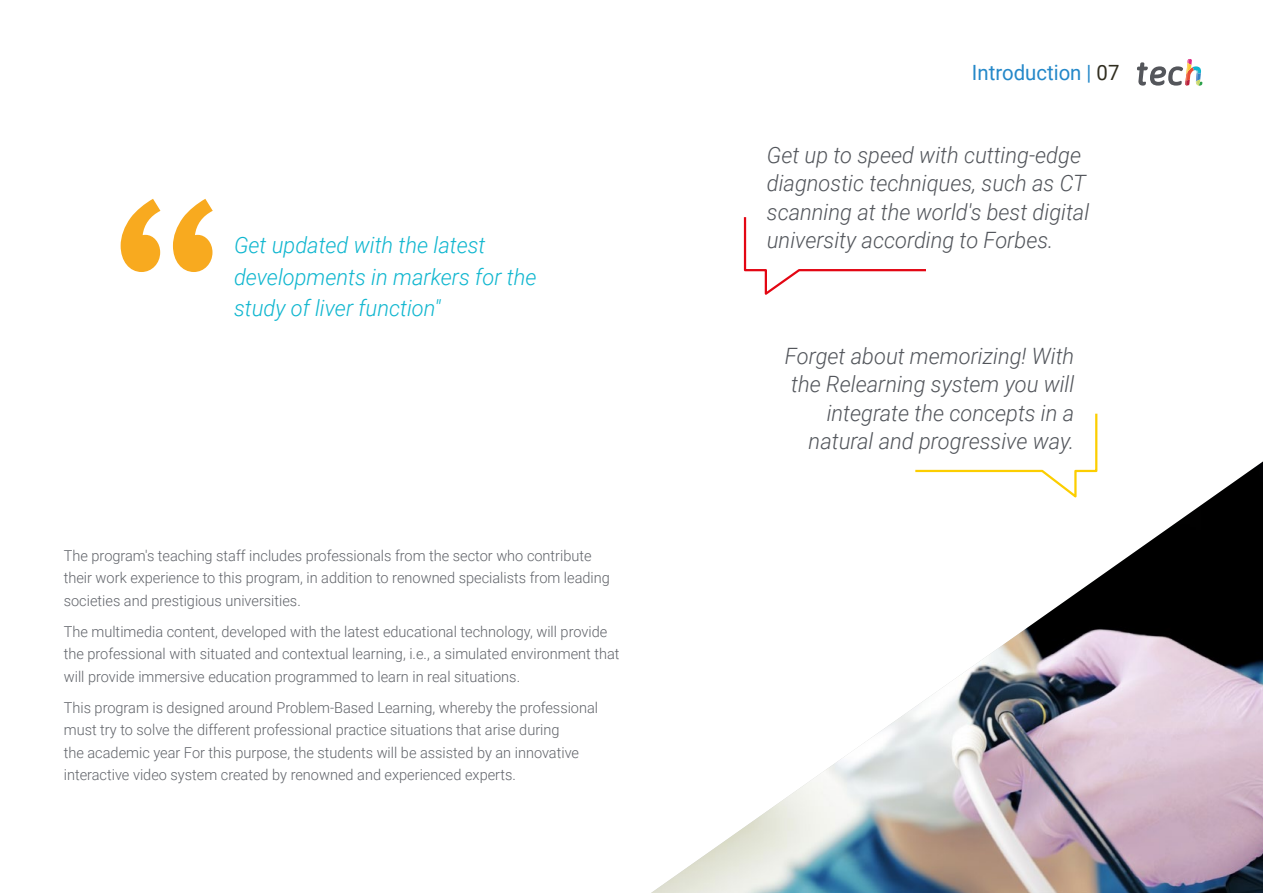
<style>
.page{position:relative;width:1263px;height:893px;background:#fff}
.page>*{position:absolute;margin:0;border:0;box-sizing:border-box;transform-origin:0 0}
.t1{font:italic 300 22.5px/28.5px "Roboto";color:#52555b;text-align:right}
.t2{font:italic 300 22.5px/31.5px "Roboto";color:#0fb6cf}
.t3{font:21px "Roboto";color:#2488c9}
.t4{font:300 15px/22.5px "Roboto";color:#61646a}
.s1{color:#312e20}
</style>
<div class="page">
<img style="left:651px;top:461px;width:612px;height:432px">
<svg style="left:913px;top:413px;width:185px;height:88px"></svg>
<svg style="left:743px;top:217px;width:183px;height:78px"></svg>
<svg style="left:121px;top:199px;width:92px;height:73px"></svg>
<svg style="left:1137px;top:59px;width:65px;height:27px"></svg>
<h2 class="t3" style="left:972px;top:57px;width:149px">Introduction | <span class="s1">07</span></h2>
<h1 class="t1" style="left:767px;top:140px;width:324px;text-align:left">Get up to speed with cutting-edge diagnostic techniques, such as CT scanning at the world's best digital</h1>
<h1 class="t2" style="left:234px;top:229px;width:253px">Get updated with the latest</h1>
<h1 class="t1" style="left:767px;top:225px;width:288px">university according to Forbes.</h1>
<h1 class="t2" style="left:234px;top:260px;width:304px">developments in markers for the study of liver function"</h1>
<p class="t4" style="left:64px;top:544px;width:548px">The program's teaching staff includes professionals from the sector who contribute their work experience to this program, in addition to renowned specialists from leading societies and prestigious universities.</p>
<p class="t4" style="left:64px;top:620px;width:557px">The multimedia content, developed with the latest educational technology, will provide the professional with situated and contextual learning, i.e., a simulated environment that will provide immersive education programmed to learn in real situations.</p>
<p class="t4" style="left:64px;top:696px;width:536px">This program is designed around Problem-Based Learning, whereby the professional must try to solve the different professional practice situations that arise during<br>the academic year For this purpose, the students will be assisted by an innovative interactive video system created by renowned and experienced experts.</p>
<h1 class="t1" style="left:785px;top:340px;width:291px">Forget about memorizing! With the Relearning system you will integrate the concepts in a natural and progressive way.</h1>
</div>
